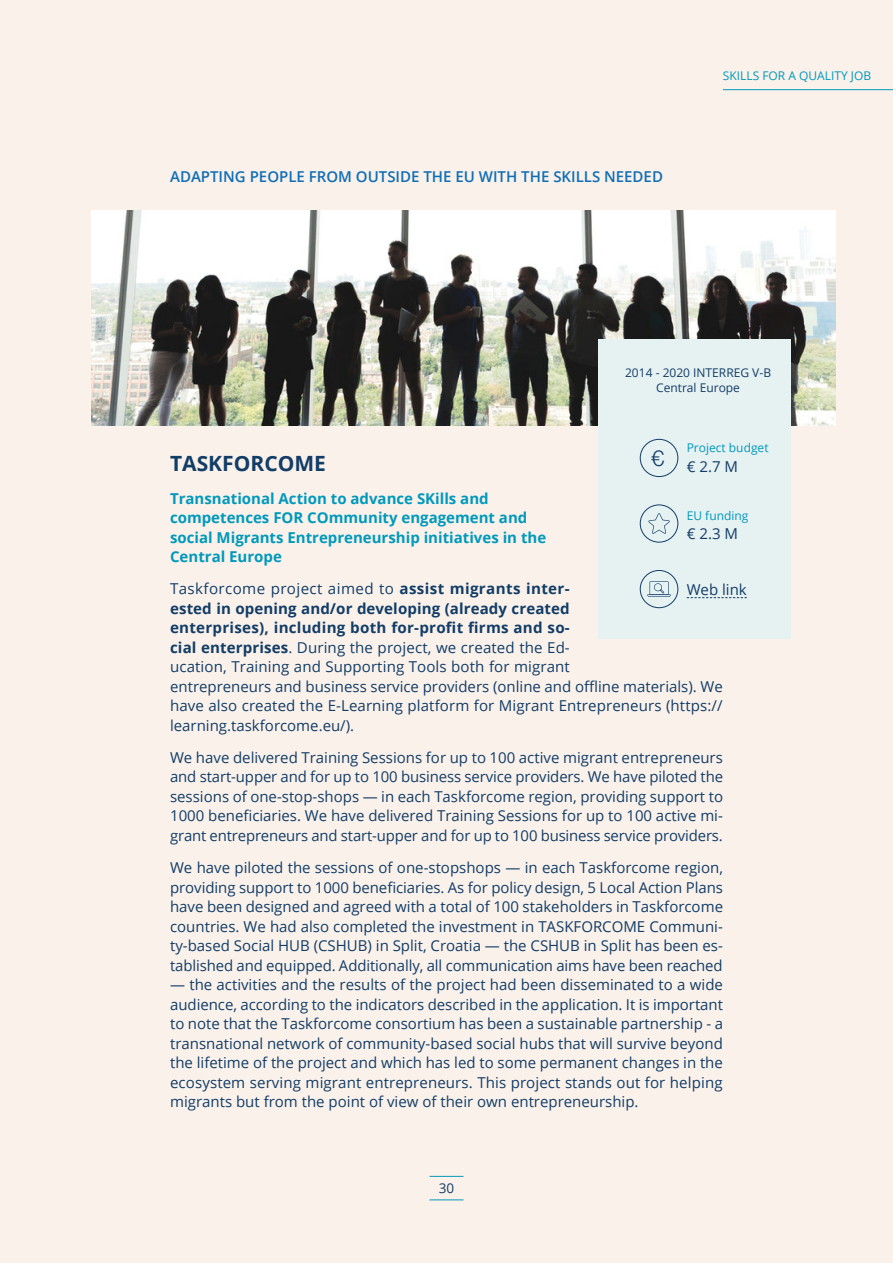
<style>
.page{position:relative;width:893px;height:1263px;background:#faf1ea}
.page>*{position:absolute;margin:0;border:0;box-sizing:border-box;transform-origin:0 0}
.Cuerpo_de_texto{font:22.5px "N Haas Grotesk DS Pro 45 Lt";color:#123d67}
.Cuerpo_de_texto-2{font:700 21px "Open Sans";color:#123d67}
.Cuerpo_de_texto-3{font:15px/19.5px "Open Sans";letter-spacing:-.005em;color:#123d67;text-align:justify}
.Cuerpo_de_texto-4{font:700 15px/19.5px "Open Sans";letter-spacing:.015em;color:#123d67;text-align:justify}
.Cuerpo_de_texto-5{font:700 15px/19.5px "Open Sans";color:#0099bc}
.Cuerpo_de_texto-6{font:600 15px "Open Sans";color:#0e6eb6}
.Hipervínculo_icono{font:15px "Open Sans";color:#123d67}
.t1{font:13.5px "Open Sans";color:#123d67}
.Cuerpo_de_texto-7{font:12px "Open Sans";color:#0099bc}
.Cuerpo_de_texto-8{font:12px/14.4px "Open Sans";color:#123d67;text-align:center}
.s1{font-weight:400}
</style>
<div class="page">
<hr style="left:723px;top:89px;width:170px;height:1px;background:#0099bc">
<hr style="left:429px;top:1176px;width:34px;height:1px;background:#0099bc">
<hr style="left:429px;top:1199px;width:34px;height:1px;background:#0099bc">
<img style="left:91px;top:211px;width:745px;height:214px">
<div style="left:598px;top:340px;width:193px;height:299px;background:#e6f1f2"></div>
<div style="left:640px;top:439px;width:38px;height:38px;border:1px solid #123d67;border-radius:50%"></div>
<div style="left:640px;top:504px;width:38px;height:38px;border:1px solid #123d67;border-radius:50%"></div>
<svg style="left:687px;top:597px;width:60px;height:1px"></svg>
<div style="left:640px;top:570px;width:38px;height:38px;border:1px solid #123d67;border-radius:50%"></div>
<svg style="left:648px;top:513px;width:22px;height:21px"></svg>
<svg style="left:647px;top:581px;width:24px;height:16px"></svg>
<p class="Cuerpo_de_texto-6" style="left:170px;top:166px;width:494px">ADAPTING PEOPLE FROM OUTSIDE THE EU WITH THE SKILLS NEEDED</p>
<p class="Cuerpo_de_texto-7" style="left:723px;top:68px;width:150px">SKILLS FOR A QUALITY JOB</p>
<p class="Cuerpo_de_texto-2" style="left:170px;top:449px;width:157px">TASKFORCOME</p>
<p class="Cuerpo_de_texto-5" style="left:170px;top:488px;width:378px">Transnational Action to advance SKills and competences FOR COmmunity engagement and social Migrants Entrepreneurship initiatives in the Central Europe</p>
<p class="Cuerpo_de_texto-4" style="left:170px;top:579px;width:401px"><span class="s1">Taskforcome project aimed to</span> assist migrants inter&shy;ested in opening and/or developing (already created enterprises), including both for-profit firms and so&shy;cial enterprises<span class="s1">. During the project, we created the Ed&shy;ucation, Training and Supporting Tools both for migrant</span></p>
<p class="Cuerpo_de_texto-8" style="left:625px;top:365px;width:147px">2014 - 2020 INTERREG V-B<br>Central Europe</p>
<p class="Cuerpo_de_texto" style="left:651px;top:445px;width:15px">€</p>
<p class="Cuerpo_de_texto-7" style="left:687px;top:440px;width:83px">Project budget</p>
<p class="Cuerpo_de_texto-3" style="left:687px;top:457px;width:53px">€ 2.7 M</p>
<p class="Cuerpo_de_texto-7" style="left:687px;top:507px;width:63px">EU funding</p>
<p class="Cuerpo_de_texto-3" style="left:687px;top:523px;width:53px">€ 2.3 M</p>
<p class="Hipervínculo_icono" style="left:687px;top:579px;width:62px">Web link</p>
<p class="Cuerpo_de_texto-3" style="left:170px;top:676px;width:554px">entrepreneurs and business service providers (online and offline materials). We have also created the E-Learning platform for Migrant Entrepreneurs (https:// learning.taskforcome.eu/).</p>
<p class="Cuerpo_de_texto-3" style="left:170px;top:747px;width:554px">We have delivered Training Sessions for up to 100 active migrant entrepreneurs and start-upper and for up to 100 business service providers. We have piloted the sessions of one-stop-shops — in each Taskforcome region, providing support to 1000 beneficiaries. We have delivered Training Sessions for up to 100 active mi&shy;grant entrepreneurs and start-upper and for up to 100 business service providers.</p>
<p class="Cuerpo_de_texto-3" style="left:170px;top:857px;width:554px">We have piloted the sessions of one-stopshops — in each Taskforcome region, providing support to 1000 beneficiaries. As for policy design, 5 Local Action Plans have been designed and agreed with a total of 100 stakeholders in Taskforcome countries. We had also completed the investment in TASKFORCOME Communi&shy;ty-based Social HUB (CSHUB) in Split, Croatia — the CSHUB in Split has been es&shy;tablished and equipped. Additionally, all communication aims have been reached</p>
<p class="Cuerpo_de_texto-3" style="left:170px;top:974px;width:554px">— the activities and the results of the project had been disseminated to a wide audience, according to the indicators described in the application. It is important to note that the Taskforcome consortium has been a sustainable partnership - a transnational network of community-based social hubs that will survive beyond the lifetime of the project and which has led to some permanent changes in the ecosystem serving migrant entrepreneurs. This project stands out for helping migrants but from the point of view of their own entrepreneurship.</p>
<p class="t1" style="left:439px;top:1179px;width:17px">30</p>
</div>
